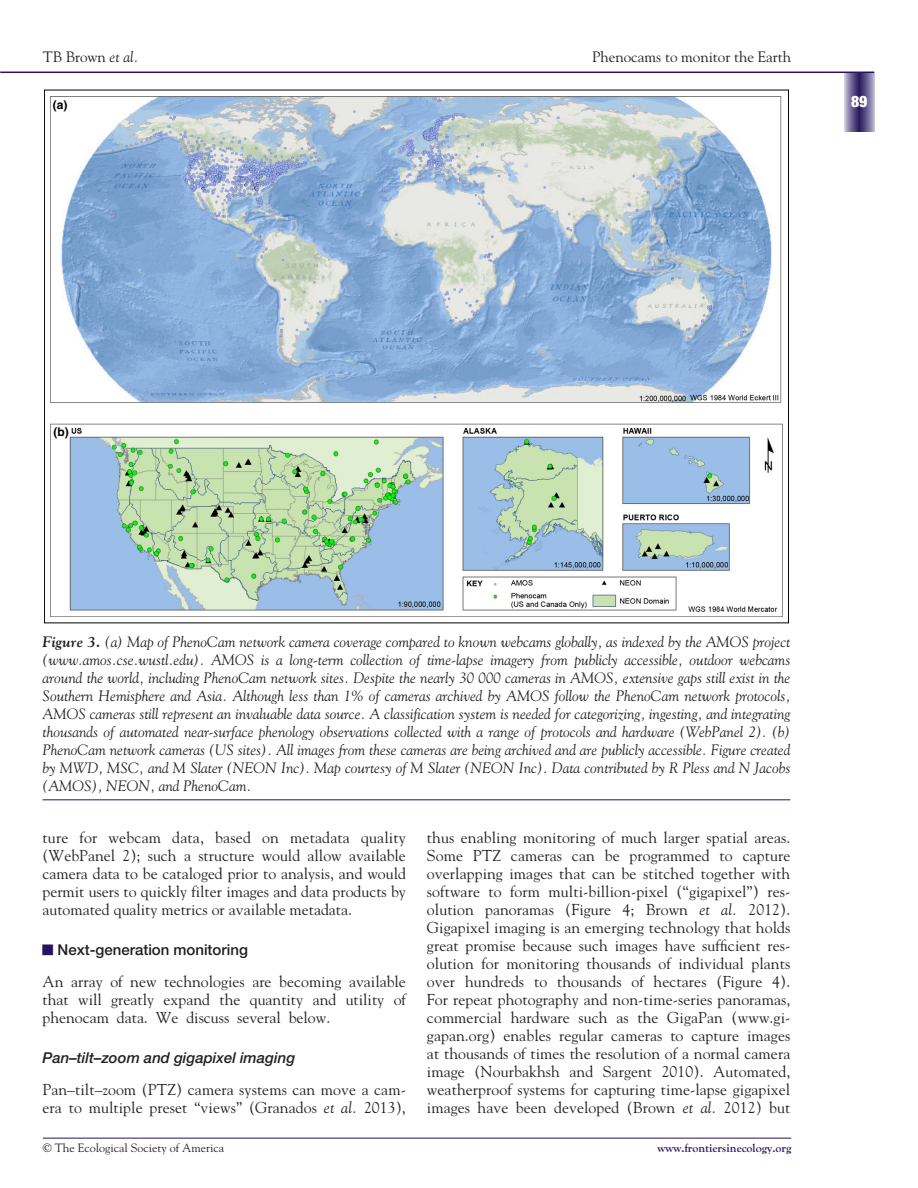
<style>
.page{position:relative;width:918px;height:1188px;background:#fff}
.page>*{position:absolute;margin:0;border:0;box-sizing:border-box;transform-origin:0 0}
.t1{font:15.75px/18px "Goudy";letter-spacing:.005em;color:#231f20;text-align:justify}
.t2{font:900 condensed 15.75px "Helvetica Neue";color:#fff}
.t3{font:italic 15px/18px "Goudy";color:#231f20;text-align:justify}
.t4{font:15px "Goudy";color:#231f20}
.t5{font:italic 500 15px "Helvetica Neue";color:#231f20}
.t6{font:500 15px "Helvetica Neue";color:#231f20}
.t7{font:12px "Goudy";color:#231f20}
.t8{font:700 12px "Goudy";color:#29135d}
.t9{font:700 12px "Helvetica";color:#000}
.s1{font-style:italic}
.s2{font-weight:700}
</style>
<div class="page">
<svg style="left:844px;top:73px;width:30px;height:59px"></svg>
<hr style="left:0;top:72px;width:874px;height:1px;background:#29135d">
<hr style="left:43px;top:1138px;width:748px;height:1px;background:#29135d">
<hr style="left:43px;top:799px;width:747px;height:1px;background:#29135d">
<img style="left:51px;top:96px;width:731px;height:521px">
<p class="t4" style="left:43px;top:50px;width:97px">TB Brown <span class="s1">et al.</span></p>
<p class="t4" style="left:592px;top:50px;width:201px">Phenocams to monitor the Earth</p>
<p class="t9" style="left:53px;top:100px;width:16px">(a)</p>
<p class="t2" style="left:851px;top:96px;width:18px">89</p>
<p class="t9" style="left:53px;top:427px;width:17px">(b)</p>
<p class="t3" style="left:43px;top:634px;width:749px"><span class="s2">Figure 3 .</span> (a) Map of PhenoCam network camera coverage compared to known webcams globally, as indexed by the AMOS project ( www.amos.cse.wustl.edu ). AMOS is a long- term collection of time- lapse imagery from publicly accessible, outdoor webcams around the world, including PhenoCam network sites. Despite the nearly 30 000 cameras in AMOS , extensive gaps still exist in the Southern Hemisphere and Asia. Although less than 1% of cameras archived by AMOS follow the PhenoCam network protocols, AMOS cameras still represent an invaluable data source. A classification system is needed for categorizing, ingesting, and integrating thousands of automated near- surface phenology observations collected with a range of protocols and hardware (WebPanel 2). (b)<br>PhenoCam network cameras ( US sites). All images from these cameras are being archived and are publicly accessible. Figure created by MWD , MSC , and M Slater ( NEON Inc). Map courtesy of M Slater ( NEON Inc). Data contributed by R Pless and N Jacobs ( AMOS ), NEON , and PhenoCam.</p>
<p class="t1" style="left:43px;top:829px;width:365px">ture for webcam data, based on metadata quality (WebPanel 2); such a structure would allow available camera data to be cataloged prior to analysis, and would permit users to quickly filter images and data products by automated quality metrics or available metadata.</p>
<p class="t6" style="left:58px;top:944px;width:192px">Next- generation monitoring</p>
<p class="t1" style="left:43px;top:973px;width:365px">An array of new technologies are becoming available that will greatly expand the quantity and utility of phenocam data. We discuss several below.</p>
<p class="t5" style="left:43px;top:1052px;width:254px">Pan–tilt–zoom and gigapixel imaging</p>
<p class="t1" style="left:43px;top:1081px;width:365px">Pan–tilt–zoom (PTZ) camera systems can move a cam&shy;era to multiple preset “views” (Granados <span class="s1">et al.</span> 2013 ),</p>
<p class="t1" style="left:427px;top:829px;width:365px">thus enabling monitoring of much larger spatial areas.<br>Some PTZ cameras can be programmed to capture overlapping images that can be stitched together with software to form multi- billion- pixel (“gigapixel”) res&shy;olution panoramas (Figure 4 ; Brown <span class="s1">et al.</span> 2012 ).<br>Gigapixel imaging is an emerging technology that holds great promise because such images have sufficient res&shy;olution for monitoring thousands of individual plants over hundreds to thousands of hectares (Figure 4 ).<br>For repeat photography and non- time- series panoramas, commercial hardware such as the GigaPan ( www.gi&shy;gapan.org ) enables regular cameras to capture images at thousands of times the resolution of a normal camera image (Nourbakhsh and Sargent 2010 ). Automated, weatherproof systems for capturing time- lapse gigapixel images have been developed (Brown <span class="s1">et al.</span> 2012 ) but</p>
<p class="t7" style="left:43px;top:1143px;width:183px">© The Ecological Society of America</p>
<p class="t8" style="left:658px;top:1143px;width:135px">www.frontiersinecology.org</p>
</div>
